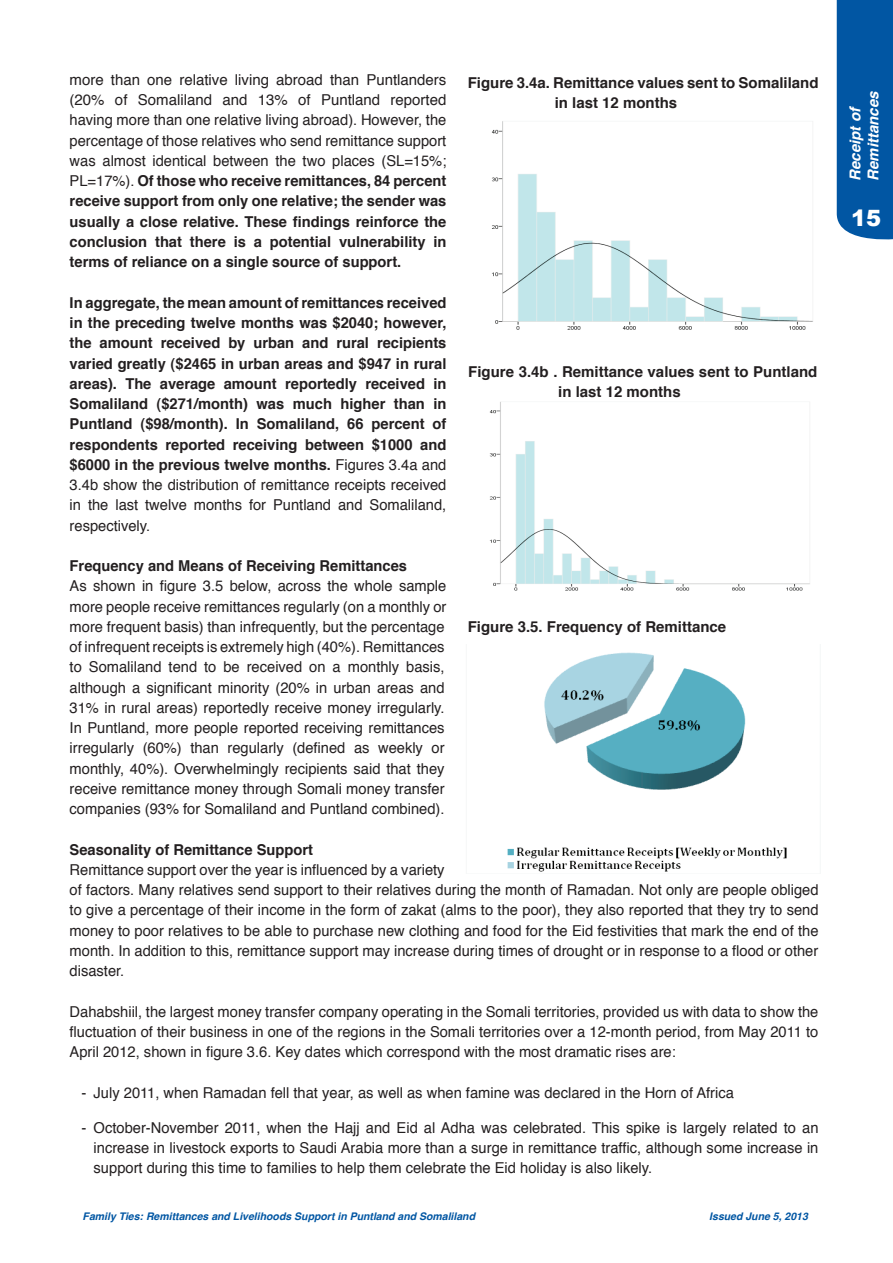
<style>
.page{position:relative;width:893px;height:1263px;background:#fff}
.page>*{position:absolute;margin:0;border:0;box-sizing:border-box;transform-origin:0 0}
.t1{font:900 22.5px "Arial";color:#fff}
.t2{font:15px/20.2px "Helvetica";color:#231f20;text-align:justify}
.t3{font:700 15px/20.2px "Helvetica";color:#231f20}
.t4{font:italic 700 15px/18px "Helvetica";color:#fff}
.t5{font:italic 700 10.5px "Helvetica";color:#0156a3}
.s1{font-weight:700}
.s2{font-weight:400}
</style>
<div class="page">
<div style="left:837px;top:0;width:56px;height:240px;background:#0156a3"></div>
<img style="left:492px;top:121px;width:321px;height:209px">
<img style="left:489px;top:402px;width:321px;height:189px">
<img style="left:507px;top:652px;width:280px;height:220px">
<p class="t2" style="left:70px;top:70px;width:378px">more than one relative living abroad than Puntlanders (20% of Somaliland and 13% of Puntland reported having more than one relative living abroad). However, the percentage of those relatives who send remittance support was almost identical between the two places (SL=15%; PL=17%). <span class="s1">Of those who receive remittances, 84 percent receive support from only one relative; the sender was usually a close relative. These findings reinforce the conclusion that there is a potential vulnerability in terms of reliance on a single source of support.</span></p>
<p class="t3" style="left:70px;top:292px;width:378px;text-align:justify">In aggregate, the mean amount of remittances received in the preceding twelve months was $2040; however, the amount received by urban and rural recipients varied greatly ($2465 in urban areas and $947 in rural areas). The average amount reportedly received in Somaliland ($271/month) was much higher than in Puntland ($98/month). In Somaliland, 66 percent of respondents reported receiving between $1000 and $6000 in the previous twelve months. <span class="s2">Figures 3.4a and 3.4b show the distribution of remittance receipts received in the last twelve months for Puntland and Somaliland, respectively.</span></p>
<p class="t3" style="left:70px;top:556px;width:339px">Frequency and Means of Receiving Remittances</p>
<p class="t2" style="left:70px;top:576px;width:378px;text-align:left">As shown in figure 3.5 below, across the whole sample more people receive remittances regularly (on a monthly or more frequent basis) than infrequently, but the percentage of infrequent receipts is extremely high (40%). Remittances to Somaliland tend to be received on a monthly basis, although a significant minority (20% in urban areas and 31% in rural areas) reportedly receive money irregularly.<br>In Puntland, more people reported receiving remittances irregularly (60%) than regularly (defined as weekly or monthly, 40%). Overwhelmingly recipients said that they receive remittance money through Somali money transfer companies (93% for Somaliland and Puntland combined).</p>
<p class="t3" style="left:70px;top:839px;width:245px">Seasonality of Remittance Support</p>
<p class="t2" style="left:70px;top:860px;width:750px;text-align:left">Remittance support over the year is influenced by a variety<br>of factors. Many relatives send support to their relatives during the month of Ramadan. Not only are people obliged to give a percentage of their income in the form of zakat (alms to the poor), they also reported that they try to send money to poor relatives to be able to purchase new clothing and food for the Eid festivities that mark the end of the month. In addition to this, remittance support may increase during times of drought or in response to a flood or other disaster.</p>
<p class="t2" style="left:70px;top:1002px;width:750px">Dahabshiil, the largest money transfer company operating in the Somali territories, provided us with data to show the fluctuation of their business in one of the regions in the Somali territories over a 12-month period, from May 2011 to April 2012, shown in figure 3.6. Key dates which correspond with the most dramatic rises are:</p>
<p class="t2" style="left:82px;top:1083px;width:654px">- July 2011, when Ramadan fell that year, as well as when famine was declared in the Horn of Africa</p>
<p class="t2" style="left:94px;top:1118px;width:726px;text-indent:-12px">- October-November 2011, when the Hajj and Eid al Adha was celebrated. This spike is largely related to an increase in livestock exports to Saudi Arabia more than a surge in remittance traffic, although some increase in support during this time to families to help them celebrate the Eid holiday is also likely.</p>
<p class="t3" style="left:555px;top:73px;width:265px;text-indent:-87px">Figure 3.4a. Remittance values sent to Somaliland in last 12 months</p>
<p class="t3" style="left:558px;top:362px;width:261px;text-indent:-90px">Figure 3.4b . Remittance values sent to Puntland in last 12 months</p>
<p class="t3" style="left:468px;top:617px;width:260px">Figure 3.5. Frequency of Remittance</p>
<p class="t5" style="left:83px;top:1207px;width:394px">Family Ties: Remittances and Livelihoods Support in Puntland and Somaliland</p>
<p class="t5" style="left:709px;top:1207px;width:100px">Issued June 5, 2013</p>
<p class="t4" style="left:846px;top:181px;width:91px;rotate:-90deg">Receipt of<br>Remittances</p>
<h1 class="t1" style="left:851px;top:202px;width:32px">15</h1>
</div>
